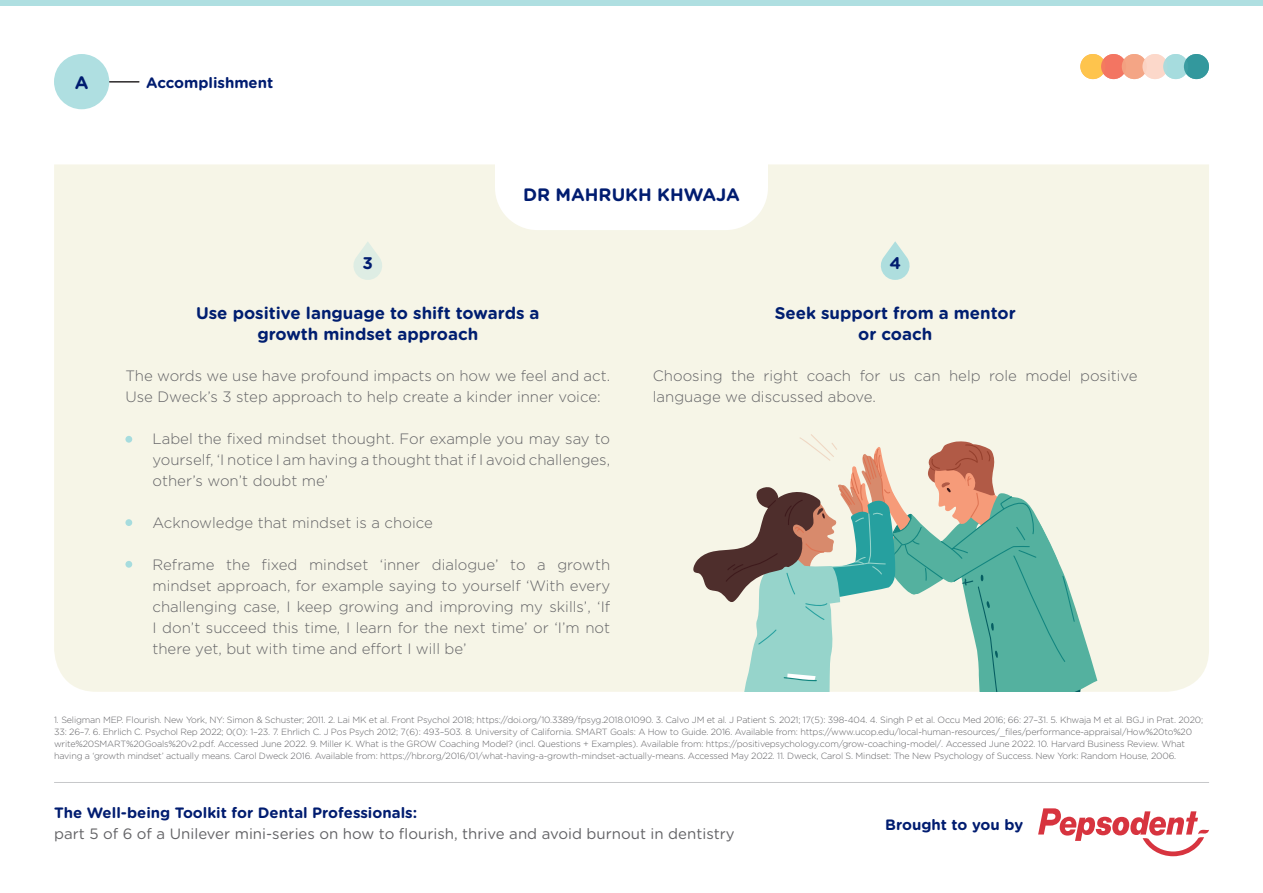
<style>
.page{position:relative;width:1263px;height:893px;background:#fff}
.page>*{position:absolute;margin:0;border:0;box-sizing:border-box;transform-origin:0 0}
.t1{font:700 18px "Gotham Rounded";color:#001c70}
.t2{font:700 16.8px/21px "Gotham Rounded";color:#001e70;text-align:center}
.t3{font:700 16.8px "Gotham Rounded";color:#001c70}
.t4{font:300 15px/21px "Gotham HTF";color:#636366}
.t5{font:15px "Gotham Rounded";color:#636366}
.t6{font:700 15px "Gotham Rounded";color:#001c70}
.t7{font:300 9px/12px "Gotham HTF";letter-spacing:-.02em;color:#636366}
</style>
<div class="page">
<hr style="left:54px;top:782px;width:1155px;height:1px;background:#c7c8ca">
<div style="left:54px;top:54px;width:55px;height:55px;background:#afdfe1;border-radius:50%"></div>
<div style="left:0;top:0;width:1263px;height:6px;background:#afdfe1"></div>
<hr style="left:109px;top:82px;width:30px;height:1px;background:#231f20">
<div style="left:1080px;top:54px;width:25px;height:25px;background:#ffc74f;border-radius:50%"></div>
<div style="left:1101px;top:54px;width:25px;height:25px;background:#f37461;border-radius:50%"></div>
<div style="left:1122px;top:54px;width:25px;height:25px;background:#f4a584;border-radius:50%"></div>
<div style="left:1142px;top:54px;width:25px;height:25px;background:#fcd8ca;border-radius:50%"></div>
<div style="left:1163px;top:54px;width:25px;height:25px;background:#a6dcde;border-radius:50%"></div>
<div style="left:1184px;top:54px;width:25px;height:25px;background:#31979c;border-radius:50%"></div>
<svg style="left:1038px;top:808px;width:171px;height:48px"></svg>
<div style="left:54px;top:164px;width:1155px;height:528px;background:#f6f5e7"></div>
<div style="left:495px;top:120px;width:273px;height:110px;background:#fff;border-radius:43px"></div>
<svg style="left:879px;top:241px;width:32px;height:39px"></svg>
<svg style="left:352px;top:241px;width:32px;height:39px"></svg>
<svg style="left:693px;top:434px;width:404px;height:258px;background:#b6cbbd"></svg>
<div style="left:125px;top:436px;width:7px;height:7px;background:#a6dcde;border-radius:50%"></div>
<div style="left:125px;top:519px;width:7px;height:7px;background:#a6dcde;border-radius:50%"></div>
<div style="left:125px;top:561px;width:7px;height:7px;background:#a6dcde;border-radius:50%"></div>
<h1 class="t1" style="left:75px;top:69px;width:15px">A</h1>
<h3 class="t6" style="left:146px;top:71px;width:129px">Accomplishment</h3>
<p class="t1" style="left:523px;top:181px;width:218px">DR MAHRUKH KHWAJA</p>
<p class="t3" style="left:363px;top:251px;width:12px">3</p>
<p class="t3" style="left:889px;top:251px;width:13px">4</p>
<p class="t2" style="left:196px;top:301px;width:345px">Use positive language to shift towards a growth mindset approach</p>
<p class="t4" style="left:125px;top:365px;width:486px">The words we use have profound impacts on how we feel and act.<br>Use Dweck’s 3 step approach to help create a kinder inner voice:</p>
<p class="t4" style="left:152px;top:428px;width:459px;text-align:justify;text-indent:-27px">• Label the fixed mindset thought. For example you may say to yourself, ‘I notice I am having a thought that if I avoid challenges, other’s won’t doubt me’</p>
<p class="t4" style="left:125px;top:512px;width:309px">• Acknowledge that mindset is a choice</p>
<p class="t4" style="left:152px;top:554px;width:459px;text-align:justify;text-indent:-27px">• Reframe the fixed mindset ‘inner dialogue’ to a growth mindset approach, for example saying to yourself ‘With every challenging case, I keep growing and improving my skills’, ‘If I don’t succeed this time, I learn for the next time’ or ‘I’m not there yet, but with time and effort I will be’</p>
<p class="t2" style="left:775px;top:301px;width:243px">Seek support from a mentor or coach</p>
<p class="t4" style="left:653px;top:365px;width:486px">Choosing the right coach for us can help role model positive language we discussed above.</p>
<p class="t7" style="left:54px;top:714px;width:1150px">1. Seligman MEP. Flourish. New York, NY: Simon &amp; Schuster; 2011. 2. Lai MK et al. Front Psychol 2018; https://doi.org/10.3389/fpsyg.2018.01090. 3. Calvo JM et al. J Patient S. 2021; 17(5): 398-404. 4. Singh P et al. Occu Med 2016; 66: 27–31. 5. Khwaja M et al. BGJ in Prat. 2020; 33: 26–7. 6. Ehrlich C. Psychol Rep 2022; 0(0): 1–23. 7. Ehrlich C. J Pos Psych 2012; 7(6): 493–503. 8. University of California. SMART Goals: A How to Guide. 2016. Available from: https://www.ucop.edu/local-human-resources/_files/performance-appraisal/How%20to%20 write%20SMART%20Goals%20v2.pdf. Accessed June 2022. 9. Miller K. What is the GROW Coaching Model? (incl. Questions + Examples). Available from: https://positivepsychology.com/grow-coaching-model/. Accessed June 2022. 10. Harvard Business Review. What having a ‘growth mindset’ actually means. Carol Dweck 2016. Available from: https://hbr.org/2016/01/what-having-a-growth-mindset-actually-means. Accessed May 2022. 11. Dweck, Carol S. Mindset: The New Psychology of Success. New York: Random House, 2006.</p>
<h3 class="t6" style="left:54px;top:802px;width:365px">The Well-being Toolkit for Dental Professionals:</h3>
<h3 class="t5" style="left:54px;top:824px;width:682px">part 5 of 6 of a Unilever mini-series on how to flourish, thrive and avoid burnout in dentistry</h3>
<h3 class="t6" style="left:885px;top:813px;width:139px">Brought to you by</h3>
</div>
